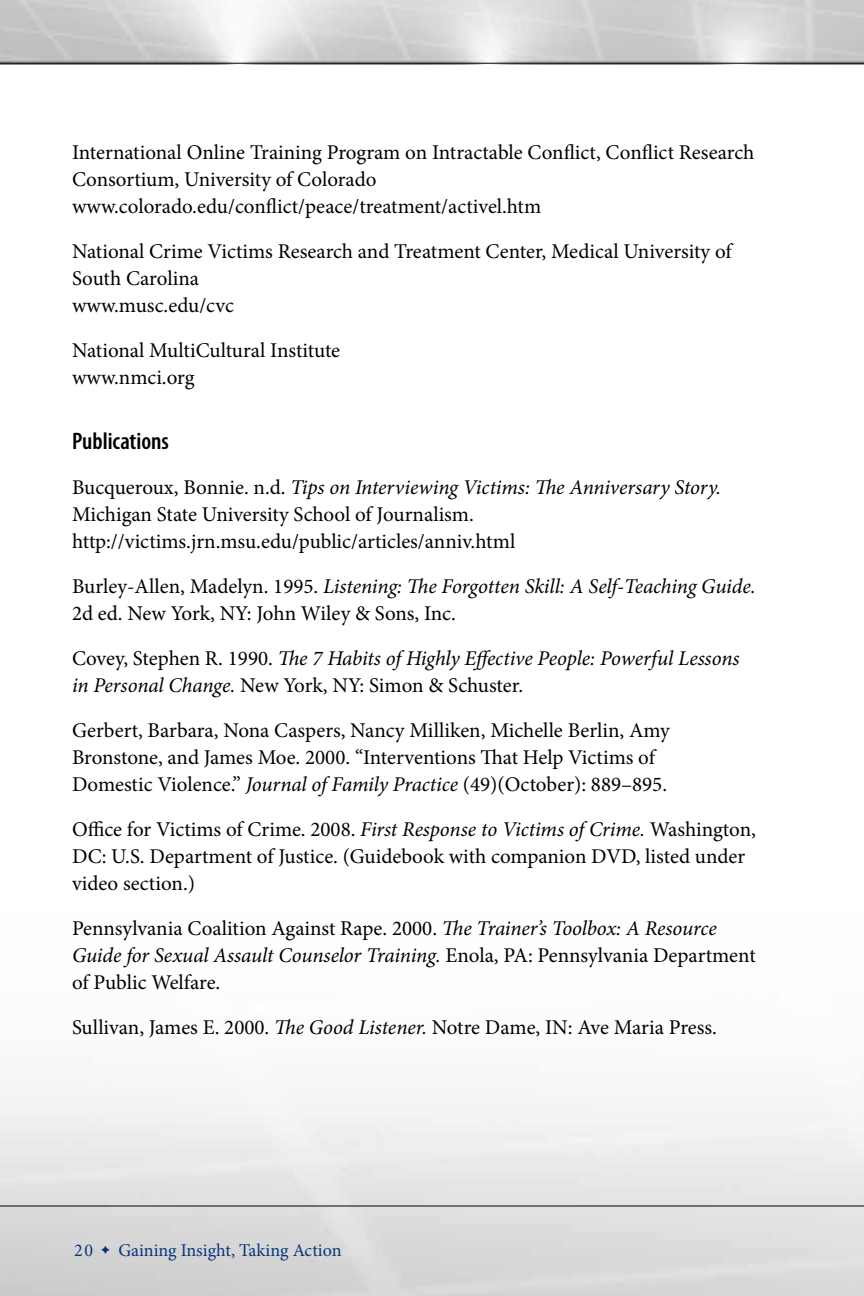
<style>
.page{position:relative;width:864px;height:1296px;background:#fff}
.page>*{position:absolute;margin:0;border:0;box-sizing:border-box;transform-origin:0 0}
.t1{font:600 condensed 24px "Myriad Pro";color:#000}
.t2{font:21px/27px "Minion Pro";color:#000}
.t3{font:italic 21px/27px "Minion Pro";letter-spacing:-.01em;color:#000}
.t4{font:18px "Minion Pro";color:#06357a}
.s1{font-style:italic}
.s2{font-style:normal}
</style>
<div class="page">
<img style="left:0;top:0;width:864px;height:65px">
<hr style="left:0;top:63px;width:864px;height:1px;background:#000">
<hr style="left:0;top:1206px;width:864px;height:1px;background:#000">
<svg style="left:101px;top:1246px;width:9px;height:8px"></svg>
<p class="t2" style="left:72px;top:139px;width:684px">International Online Training Program on Intractable Conflict, Conflict Research<br>Consortium, University of Colorado www.colorado.edu/conflict/peace/treatment/activel.htm</p>
<p class="t2" style="left:72px;top:238px;width:661px">National Crime Victims Research and Treatment Center, Medical University of<br>South Carolina<br>www.musc.edu/cvc</p>
<p class="t2" style="left:72px;top:337px;width:270px">National MultiCultural Institute www.nmci.org</p>
<h3 class="t1" style="left:72px;top:428px;width:99px">Publications</h3>
<p class="t2" style="left:72px;top:474px;width:651px">Bucqueroux, Bonnie. n.d. <span class="s1">Tips on Interviewing Victims: The Anniversary Story.<br></span>Michigan State University School of Journalism. http://victims.jrn.msu.edu/public/articles/anniv.html</p>
<p class="t2" style="left:72px;top:573px;width:685px">Burley-Allen, Madelyn. 1995. <span class="s1">Listening: The Forgotten Skill: A Self-Teaching Guide.<br></span>2d ed. New York, NY: John Wiley &amp; Sons, Inc.</p>
<p class="t3" style="left:72px;top:645px;width:669px"><span class="s2">Covey, Stephen R. 1990.</span> The 7 Habits of Highly Effective People: Powerful Lessons in Personal Change. <span class="s2">New York, NY: Simon &amp; Schuster.</span></p>
<p class="t2" style="left:72px;top:717px;width:599px">Gerbert, Barbara, Nona Caspers, Nancy Milliken, Michelle Berlin, Amy<br>Bronstone, and James Moe. 2000. “Interventions That Help Victims of<br>Domestic Violence.” <span class="s1">Journal of Family Practice</span> (49)(October): 889–895.</p>
<p class="t2" style="left:72px;top:816px;width:686px">Office for Victims of Crime. 2008. <span class="s1">First Response to Victims of Crime.</span> Washington,<br>DC: U.S. Department of Justice. (Guidebook with companion DVD, listed under video section.)</p>
<p class="t2" style="left:72px;top:915px;width:685px">Pennsylvania Coalition Against Rape. 2000. <span class="s1">The Trainer’s Toolbox: A Resource<br>Guide for Sexual Assault Counselor Training.</span> Enola, PA: Pennsylvania Department of Public Welfare.</p>
<p class="t2" style="left:72px;top:1014px;width:646px">Sullivan, James E. 2000. <span class="s1">The Good Listener.</span> Notre Dame, IN: Ave Maria Press.</p>
<p class="t4" style="left:74px;top:1238px;width:21px">20</p>
<p class="t4" style="left:118px;top:1238px;width:225px">Gaining Insight, Taking Action</p>
</div>
